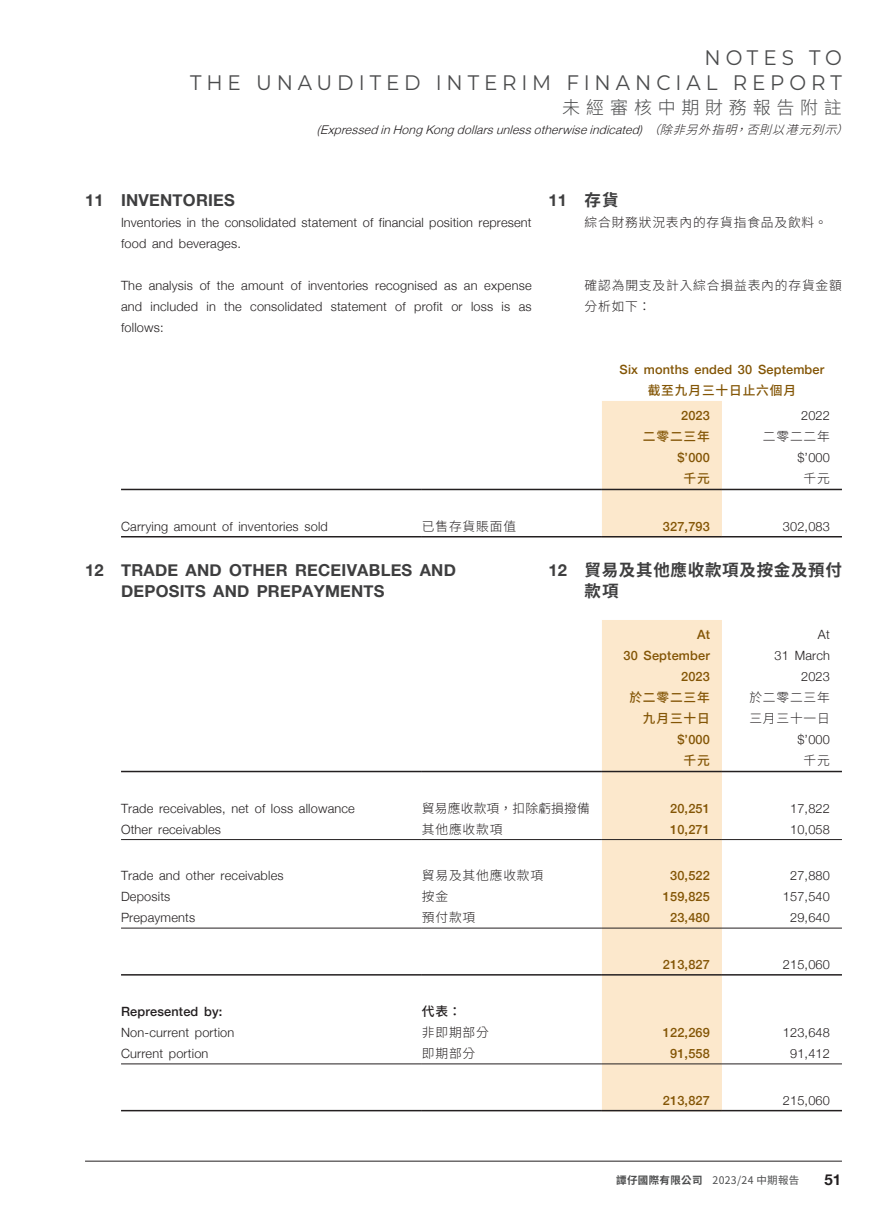
<style>
.page{position:relative;width:893px;height:1212px;background:#fff}
.page>*{position:absolute;margin:0;border:0;box-sizing:border-box;transform-origin:0 0}
.t1{font:100 21px/25.5px "Montserrat";letter-spacing:.25em;color:#4b4c4d;text-align:right;scale:.95 1}
.t2{font:300 18px "Noto Sans CJ Ktc";letter-spacing:.32em;color:#4b4c4d}
._03_H1{font:700 16.5px/21px "Helvetica Neue";letter-spacing:.015em;color:#3e3e3f}
._03_H1-2{font:700 16.5px/21px "Noto Sans CJ Ktc";letter-spacing:.045em;color:#3e3e3f}
.t3{font:700 15px "Helvetica Neue";color:#231f20}
._01_Body_Text{font:300 12.75px/21px "Helvetica Neue";letter-spacing:.015em;color:#231f20}
._15_Table_Stub{font:300 12.75px "Helvetica Neue";letter-spacing:.015em;color:#231f20}
._01_Body_Text-2{font:500 12.75px/21px "Helvetica Neue";letter-spacing:.015em;color:#835505;text-align:right}
._01_Body_Text-3{font:300 12.75px/21px "Noto Sans CJ Ktc";letter-spacing:.065em;color:#231f20}
._15_Table_Stub-2{font:300 12.75px "Noto Sans CJ Ktc";letter-spacing:.065em;color:#231f20}
._01_Body_Text-4{font:500 12.75px/21px "Noto Sans CJ Ktc";letter-spacing:.065em;color:#835505;text-align:right}
._15_Table_Stub-3{font:500 12.75px "Helvetica Neue";letter-spacing:.015em;color:#231f20}
._15_Table_Stub-4{font:300 12.75px "Noto Sans CJ Ktc";letter-spacing:.015em;color:#231f20}
._15_Table_Stub-5{font:500 12.75px "Noto Sans CJ Ktc";color:#231f20}
.t4{font:italic 300 12px "Helvetica Neue";color:#231f20}
.t5{font:10.5px "Noto Sans CJ Ktc";letter-spacing:.03em;color:#4b4c4d}
.s1{font-family:"Noto Sans CJ Ktc"}
.s2{font-family:"Helvetica Neue"}
.s3{font-weight:700}
</style>
<div class="page">
<hr style="left:85px;top:1161px;width:757px;height:1px;background:#231f20">
<div style="left:602px;top:401px;width:120px;height:135px;background:#fce8cc"></div>
<hr style="left:121px;top:489px;width:301px;height:1px;background:#231f20">
<hr style="left:422px;top:489px;width:180px;height:1px;background:#231f20">
<hr style="left:602px;top:489px;width:120px;height:1px;background:#231f20">
<hr style="left:722px;top:489px;width:120px;height:1px;background:#231f20">
<hr style="left:121px;top:536px;width:301px;height:1px;background:#231f20">
<hr style="left:422px;top:536px;width:180px;height:1px;background:#231f20">
<hr style="left:602px;top:536px;width:120px;height:1px;background:#231f20">
<hr style="left:722px;top:536px;width:120px;height:1px;background:#231f20">
<div style="left:602px;top:620px;width:120px;height:490px;background:#fce8cc"></div>
<hr style="left:121px;top:771px;width:301px;height:1px;background:#231f20">
<hr style="left:422px;top:771px;width:180px;height:1px;background:#231f20">
<hr style="left:602px;top:771px;width:120px;height:1px;background:#231f20">
<hr style="left:722px;top:771px;width:120px;height:1px;background:#231f20">
<hr style="left:121px;top:839px;width:301px;height:1px;background:#231f20">
<hr style="left:422px;top:839px;width:180px;height:1px;background:#231f20">
<hr style="left:602px;top:839px;width:120px;height:1px;background:#231f20">
<hr style="left:722px;top:839px;width:120px;height:1px;background:#231f20">
<hr style="left:121px;top:928px;width:301px;height:1px;background:#231f20">
<hr style="left:422px;top:928px;width:180px;height:1px;background:#231f20">
<hr style="left:602px;top:928px;width:120px;height:1px;background:#231f20">
<hr style="left:722px;top:928px;width:120px;height:1px;background:#231f20">
<hr style="left:121px;top:974px;width:301px;height:1px;background:#231f20">
<hr style="left:422px;top:974px;width:180px;height:1px;background:#231f20">
<hr style="left:602px;top:974px;width:120px;height:1px;background:#231f20">
<hr style="left:722px;top:974px;width:120px;height:1px;background:#231f20">
<hr style="left:121px;top:1063px;width:301px;height:1px;background:#231f20">
<hr style="left:422px;top:1063px;width:180px;height:1px;background:#231f20">
<hr style="left:602px;top:1063px;width:120px;height:1px;background:#231f20">
<hr style="left:722px;top:1063px;width:120px;height:1px;background:#231f20">
<hr style="left:121px;top:1110px;width:301px;height:1px;background:#231f20">
<hr style="left:422px;top:1110px;width:180px;height:1px;background:#231f20">
<hr style="left:602px;top:1110px;width:120px;height:1px;background:#231f20">
<hr style="left:722px;top:1110px;width:120px;height:1px;background:#231f20">
<h1 class="t1" style="left:190px;top:44px;width:688px">NOTES TO<br>THE UNAUDITED INTERIM FINANCIAL REPORT</h1>
<h2 class="t2" style="left:562px;top:97px;width:281px">未經審核中期財務報告附註</h2>
<p class="t4" style="left:317px;top:120px;width:542px">(ExpressedinHongKongdollarsunlessotherwiseindicated) <span class="s1">（除非另外指明，否則以港元列示）</span></p>
<p class="_03_H1" style="left:85px;top:190px;width:151px">11 INVENTORIES</p>
<p class="_01_Body_Text" style="left:121px;top:211px;width:412px">Inventories in the consolidated statement of financial position represent food and beverages.</p>
<p class="_01_Body_Text" style="left:121px;top:274px;width:412px;text-align:justify">The analysis of the amount of inventories recognised as an expense and included in the consolidated statement of profit or loss is as follows:</p>
<p class="_03_H1" style="left:549px;top:190px;width:72px">11 <span class="s1">存貨</span></p>
<p class="_01_Body_Text-3" style="left:585px;top:212px;width:244px">綜合財務狀況表內的存貨指食品及飲料。</p>
<p class="_01_Body_Text-3" style="left:585px;top:275px;width:259px">確認為開支及計入綜合損益表內的存貨金額分析如下：</p>
<p class="_01_Body_Text-2" style="left:620px;top:358px;width:206px">Six months ended 30 September</p>
<p class="_01_Body_Text-4" style="left:648px;top:380px;width:150px">截至九月三十日止六個月</p>
<p class="_01_Body_Text-2" style="left:681px;top:404px;width:30px">2023</p>
<p class="_01_Body_Text" style="left:801px;top:404px;width:30px">2022</p>
<p class="_01_Body_Text-4" style="left:643px;top:426px;width:69px">二零二三年</p>
<p class="_01_Body_Text-3" style="left:763px;top:426px;width:69px">二零二二年</p>
<p class="_01_Body_Text-2" style="left:677px;top:446px;width:34px">$’000</p>
<p class="_01_Body_Text" style="left:797px;top:446px;width:34px">$’000</p>
<p class="_01_Body_Text-4" style="left:684px;top:468px;width:28px">千元</p>
<p class="_01_Body_Text-3" style="left:804px;top:468px;width:28px">千元</p>
<p class="_15_Table_Stub" style="left:121px;top:516px;width:208px">Carrying amount of inventories sold</p>
<p class="_15_Table_Stub-2" style="left:422px;top:519px;width:96px">已售存貨賬面值</p>
<p class="_01_Body_Text-2" style="left:663px;top:515px;width:49px">327,793</p>
<p class="_01_Body_Text" style="left:783px;top:515px;width:49px">302,083</p>
<p class="_03_H1" style="left:121px;top:560px;width:336px;text-indent:-36px">12 TRADE AND OTHER RECEIVABLES AND<br>DEPOSITS AND PREPAYMENTS</p>
<p class="_01_Body_Text-2" style="left:624px;top:623px;width:88px">At<br>30 September<br>2023</p>
<p class="_01_Body_Text" style="left:775px;top:623px;width:57px;text-align:right">At<br>31 March<br>2023</p>
<p class="_01_Body_Text-4" style="left:629px;top:687px;width:82px">於二零二三年九月三十日</p>
<p class="_01_Body_Text-3" style="left:749px;top:687px;width:82px">於二零二三年三月三十一日</p>
<p class="_01_Body_Text-2" style="left:677px;top:728px;width:34px">$’000</p>
<p class="_01_Body_Text" style="left:797px;top:728px;width:34px">$’000</p>
<p class="_01_Body_Text-4" style="left:684px;top:750px;width:28px">千元</p>
<p class="_01_Body_Text-3" style="left:804px;top:750px;width:28px">千元</p>
<p class="_15_Table_Stub" style="left:121px;top:798px;width:235px">Trade receivables, net of loss allowance</p>
<p class="_15_Table_Stub-4" style="left:422px;top:801px;width:170px">貿易應收款項，扣除虧損撥備</p>
<p class="_01_Body_Text-2" style="left:670px;top:797px;width:41px">20,251</p>
<p class="_01_Body_Text" style="left:790px;top:797px;width:41px">17,822</p>
<p class="_15_Table_Stub" style="left:121px;top:819px;width:102px">Other receivables</p>
<p class="_15_Table_Stub-2" style="left:422px;top:822px;width:82px">其他應收款項</p>
<p class="_01_Body_Text-2" style="left:670px;top:818px;width:41px">10,271</p>
<p class="_01_Body_Text" style="left:790px;top:818px;width:41px">10,058</p>
<p class="_15_Table_Stub" style="left:121px;top:865px;width:164px">Trade and other receivables</p>
<p class="_15_Table_Stub-2" style="left:422px;top:868px;width:123px">貿易及其他應收款項</p>
<p class="_01_Body_Text-2" style="left:670px;top:864px;width:41px">30,522</p>
<p class="_01_Body_Text" style="left:790px;top:864px;width:41px">27,880</p>
<p class="_15_Table_Stub" style="left:121px;top:886px;width:51px">Deposits</p>
<p class="_15_Table_Stub-2" style="left:422px;top:889px;width:28px">按金</p>
<p class="_01_Body_Text-2" style="left:663px;top:885px;width:49px">159,825</p>
<p class="_01_Body_Text" style="left:783px;top:885px;width:49px">157,540</p>
<p class="_15_Table_Stub" style="left:121px;top:907px;width:76px">Prepayments</p>
<p class="_15_Table_Stub-2" style="left:422px;top:910px;width:55px">預付款項</p>
<p class="_01_Body_Text-2" style="left:670px;top:906px;width:41px">23,480</p>
<p class="_01_Body_Text" style="left:790px;top:906px;width:41px">29,640</p>
<p class="_01_Body_Text-2" style="left:663px;top:953px;width:49px">213,827</p>
<p class="_01_Body_Text" style="left:783px;top:953px;width:49px">215,060</p>
<p class="_15_Table_Stub-3" style="left:121px;top:1001px;width:103px">Represented by:</p>
<p class="_15_Table_Stub-5" style="left:422px;top:1004px;width:41px">代表：</p>
<p class="_15_Table_Stub" style="left:121px;top:1022px;width:115px">Non-current portion</p>
<p class="_15_Table_Stub-2" style="left:422px;top:1025px;width:69px">非即期部分</p>
<p class="_01_Body_Text-2" style="left:663px;top:1021px;width:49px">122,269</p>
<p class="_01_Body_Text" style="left:783px;top:1021px;width:49px">123,648</p>
<p class="_15_Table_Stub" style="left:121px;top:1043px;width:89px">Current portion</p>
<p class="_15_Table_Stub-2" style="left:422px;top:1046px;width:55px">即期部分</p>
<p class="_01_Body_Text-2" style="left:670px;top:1042px;width:41px">91,558</p>
<p class="_01_Body_Text" style="left:790px;top:1042px;width:41px">91,412</p>
<p class="_01_Body_Text-2" style="left:663px;top:1088px;width:49px">213,827</p>
<p class="_01_Body_Text" style="left:783px;top:1088px;width:49px">215,060</p>
<p class="_03_H1-2" style="left:585px;top:560px;width:259px;text-indent:-36px"><span class="s2">12</span> 貿易及其他應收款項及按金及預付款項</p>
<p class="t5" style="left:616px;top:1174px;width:185px"><span class="s3">譚仔國際有限公司</span> 2023/24 中期報告</p>
<p class="t3" style="left:825px;top:1168px;width:18px">51</p>
</div>
